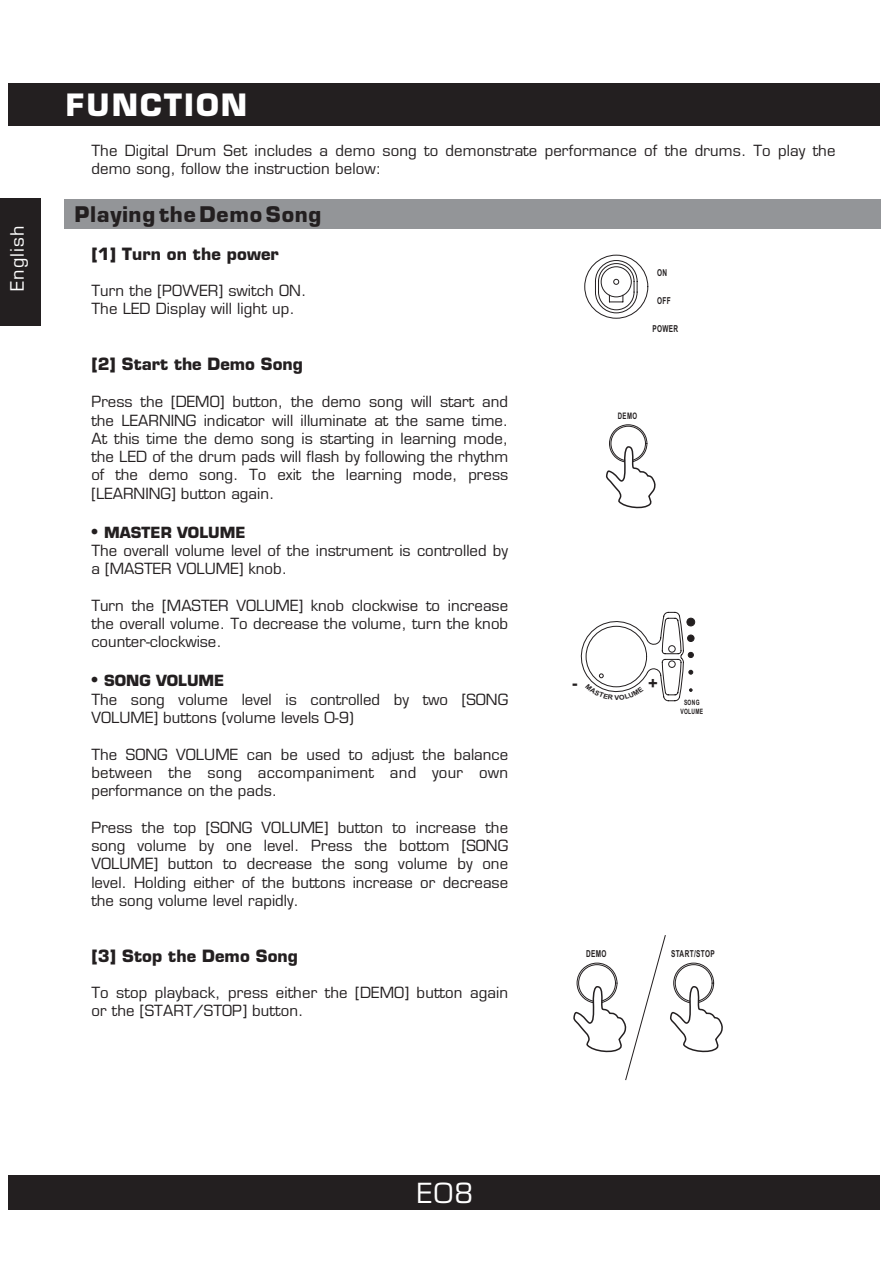
<style>
.page{position:relative;width:893px;height:1263px;background:#fff}
.page>*{position:absolute;margin:0;border:0;box-sizing:border-box;transform-origin:0 0}
.t1{font:700 30px "Eurostile";letter-spacing:.07em;color:#fff}
.t2{font:27px "Eurostile";color:#fff}
.t3{font:700 21px "Eurostile";letter-spacing:.035em;color:#231f20}
.t4{font:700 18px "Eurostile";letter-spacing:.07em;color:#fff}
.t5{font:18px "Helvetica";color:#231f20}
.t6{font:700 16.65px "Arial";color:#231f20}
.t7{font:700 16.5px "Eurostile";letter-spacing:.005em;color:#231f20}
.t8{font:15px/18.3px "Eurostile";color:#231f20}
.t9{font:700 15px "Eurostile";color:#231f20}
.t10{font:700 9.6px "Arial";letter-spacing:.055em;color:#231f20;scale:.67 1}
.t11{font:700 9.6px "Arial";letter-spacing:.055em;color:#231f20;scale:.68 1}
.t12{font:700 9px "Arial";color:#231f20;scale:.67 1}
.t13{font:700 7.35px/8.2px "Arial";letter-spacing:.055em;color:#231f20;text-align:center;scale:.68 1}
.t14{font:700 6.6px "Arial";color:#231f20;scale:1.08 1}
</style>
<div class="page">
<div style="left:64px;top:199px;width:816px;height:30px;background:#939598"></div>
<div style="left:9px;top:1176px;width:871px;height:34px;background:#231f20"></div>
<div style="left:9px;top:83px;width:871px;height:42px;background:#231f20"></div>
<svg style="left:584px;top:254px;width:65px;height:65px"></svg>
<svg style="left:606px;top:424px;width:50px;height:85px"></svg>
<div style="left:687px;top:618px;width:8px;height:8px;background:#2f2b2c;border:1px solid #231f20;border-radius:50%"></div>
<svg style="left:573px;top:935px;width:150px;height:146px"></svg>
<div style="left:0;top:198px;width:40px;height:127px;background:#231f20"></div>
<svg style="left:580px;top:612px;width:114px;height:89px"></svg>
<p class="t4" style="left:10px;top:291px;width:68px;rotate:-90deg">English</p>
<h1 class="t1" style="left:66px;top:94px;width:183px">FUNCTION</h1>
<p class="t8" style="left:91px;top:143px;width:746px">The Digital Drum Set includes a demo song to demonstrate performance of the drums. To play the demo song, follow the instruction below:</p>
<h3 class="t3" style="left:74px;top:206px;width:249px">Playing the Demo Song</h3>
<p class="t7" style="left:91px;top:248px;width:189px">[1] Turn on the power</p>
<p class="t8" style="left:91px;top:283px;width:216px">Turn the [POWER] switch ON.<br>The LED Display will light up.</p>
<p class="t7" style="left:91px;top:358px;width:213px">[2] Start the Demo Song</p>
<p class="t8" style="left:91px;top:394px;width:418px;text-align:justify">Press the [DEMO] button, the demo song will start and the LEARNING indicator will illuminate at the same time.<br>At this time the demo song is starting in learning mode, the LED of the drum pads will flash by following the rhythm of the demo song. To exit the learning mode, press [LEARNING] button again.</p>
<p class="t9" style="left:104px;top:526px;width:143px">MASTER VOLUME</p>
<p class="t5" style="left:91px;top:525px;width:8px">•</p>
<p class="t8" style="left:91px;top:543px;width:418px">The overall volume level of the instrument is controlled by a [MASTER VOLUME] knob.</p>
<p class="t8" style="left:91px;top:598px;width:418px;text-align:justify">Turn the [MASTER VOLUME] knob clockwise to increase the overall volume. To decrease the volume, turn the knob counter-clockwise.</p>
<p class="t9" style="left:104px;top:675px;width:122px">SONG VOLUME</p>
<p class="t5" style="left:91px;top:673px;width:8px">•</p>
<p class="t8" style="left:91px;top:692px;width:418px">The song volume level is controlled by two [SONG<br>VOLUME] buttons (volume levels 0-9)</p>
<p class="t8" style="left:91px;top:747px;width:418px;text-align:justify">The SONG VOLUME can be used to adjust the balance between the song accompaniment and your own performance on the pads.</p>
<p class="t8" style="left:91px;top:820px;width:418px;text-align:justify">Press the top [SONG VOLUME] button to increase the song volume by one level. Press the bottom [SONG VOLUME] button to decrease the song volume by one level. Holding either of the buttons increase or decrease the song volume level rapidly.</p>
<p class="t7" style="left:91px;top:949px;width:208px">[3] Stop the Demo Song</p>
<p class="t8" style="left:91px;top:985px;width:418px">To stop playback, press either the [DEMO] button again or the [START/STOP] button.</p>
<p class="t11" style="left:657px;top:269px;width:16px">ON</p>
<p class="t11" style="left:657px;top:297px;width:22px">OFF</p>
<p class="t11" style="left:652px;top:325px;width:40px">POWER</p>
<p class="t12" style="left:618px;top:413px;width:30px">DEMO</p>
<p class="t6" style="left:572px;top:677px;width:7px">-</p>
<p class="t6" style="left:648px;top:677px;width:11px">+</p>
<p class="t14" style="left:615px;top:695px;width:6px">V</p>
<p class="t13" style="left:680px;top:699px;width:35px">SONG<br>VOLUME</p>
<p class="t10" style="left:586px;top:950px;width:32px">DEMO</p>
<p class="t10" style="left:671px;top:950px;width:66px">START/STOP</p>
<h2 class="t2" style="left:417px;top:1183px;width:58px">E08</h2>
</div>
